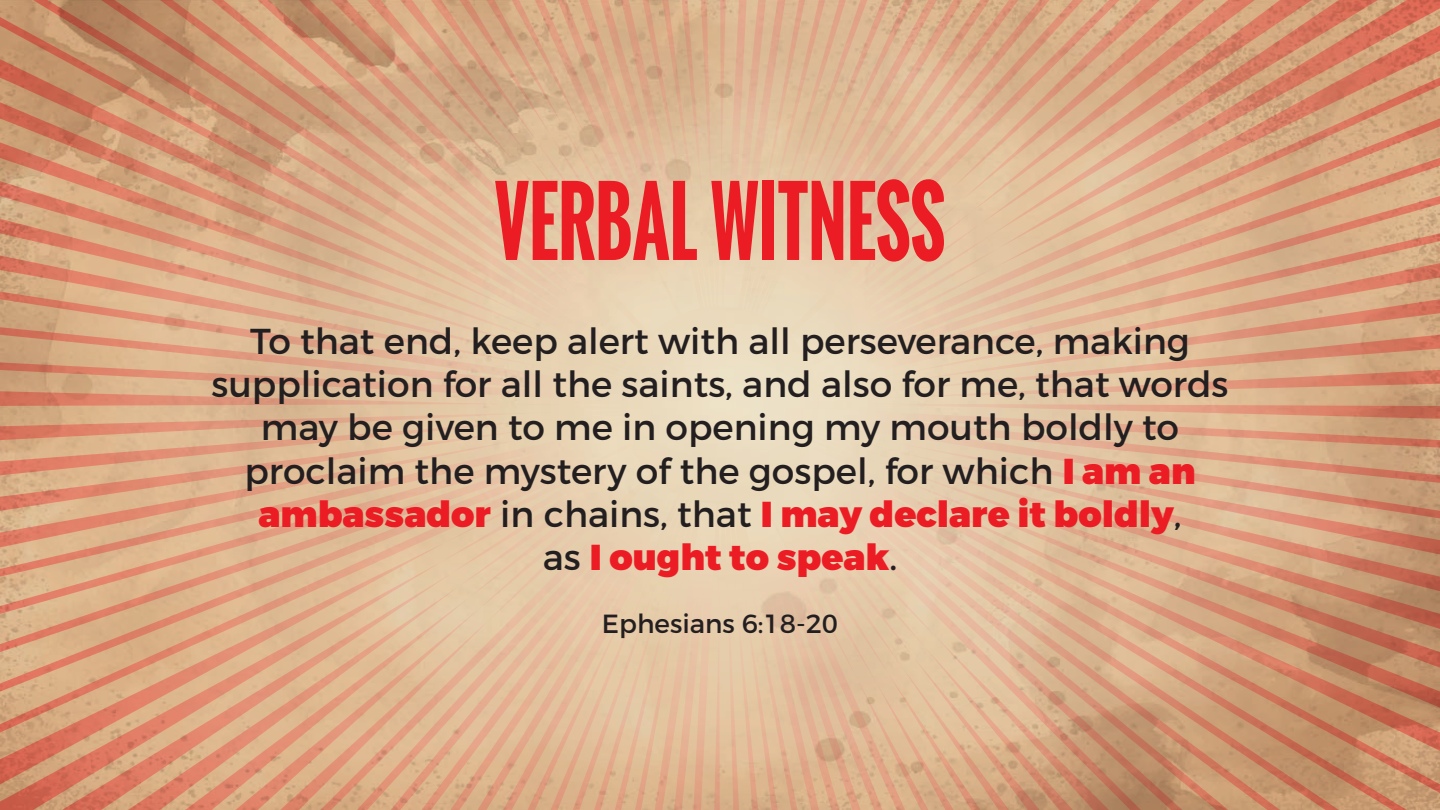
<style>
.page{position:relative;width:1440px;height:810px;background:#fff}
.page>*{position:absolute;margin:0;border:0;box-sizing:border-box;transform-origin:0 0}
.t1{font:700 90px "Oswald";color:#ec1c24;scale:.75 1}
.t2{font:36px/43.2px "Montserrat";color:#231f20;text-align:center}
.t3{font:26.25px "Montserrat";color:#231f20}
.s1{font-weight:900;color:#ec1c24}
</style>
<div class="page">
<img style="left:0;top:0;width:1440px;height:810px">
<h1 class="t1" style="left:495px;top:154px;width:602px">VERBAL WITNESS</h1>
<p class="t2" style="left:211px;top:319px;width:1019px">To that end, keep alert with all perseverance, making supplication for all the saints, and also for me, that words may be given to me in opening my mouth boldly to proclaim the mystery of the gospel, for which <span class="s1">I am an ambassador</span> in chains, that <span class="s1">I may declare it boldly</span>,<br>as <span class="s1">I ought to speak</span>.</p>
<p class="t3" style="left:602px;top:608px;width:238px">Ephesians 6:18-20</p>
</div>
